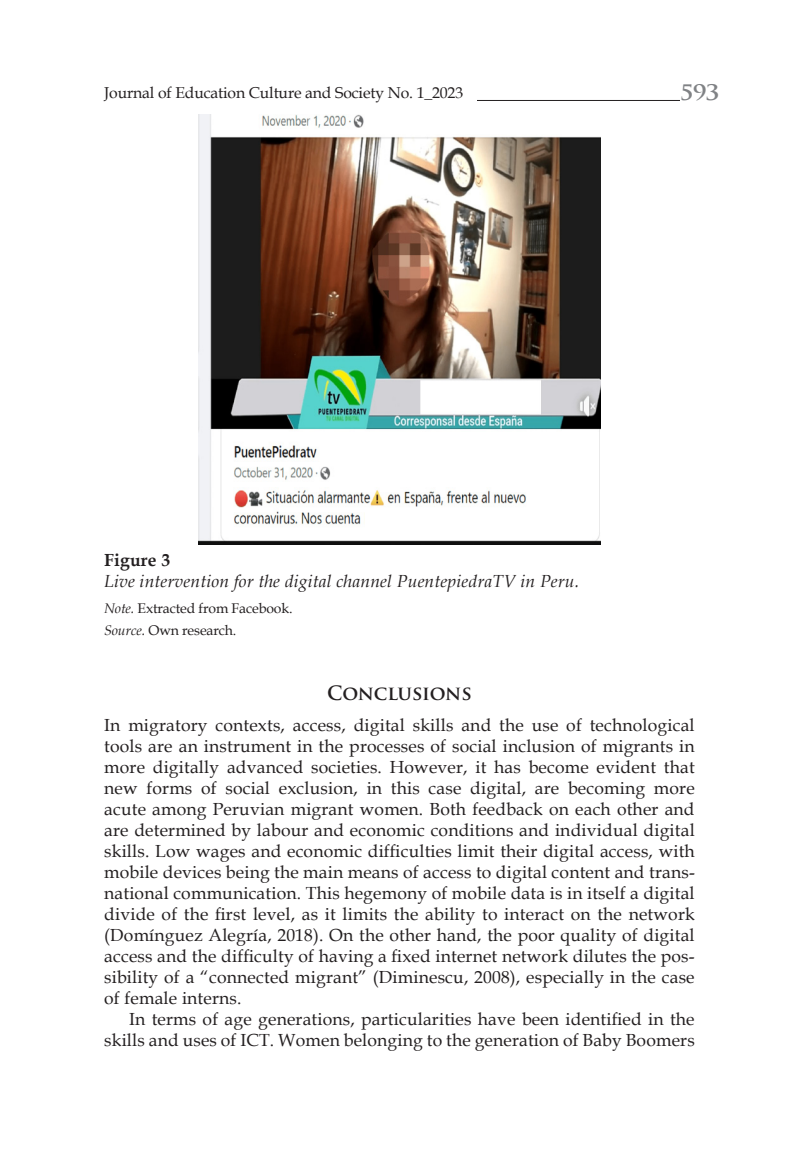
<style>
.page{position:relative;width:794px;height:1166px;background:#fff}
.page>*{position:absolute;margin:0;border:0;box-sizing:border-box;transform-origin:0 0}
.t1{font:700 24.5px "Trajan Pro";color:#808285}
.t2{font:700 19.25px "Trajan Pro";letter-spacing:-.01em;color:#231f20}
.t3{font:17.5px/21px "Book Antiqua";letter-spacing:.01em;color:#231f20;text-align:justify}
.t4{font:italic 17.5px "Book Antiqua";letter-spacing:.01em;color:#231f20}
.t5{font:700 17.5px "Book Antiqua";letter-spacing:.01em;color:#231f20}
.t6{font:15.75px "Book Antiqua";letter-spacing:-.01em;color:#231f20}
.t7{font:14px/21.7px "Book Antiqua";letter-spacing:-.01em;color:#231f20}
.s1{font-style:italic}
</style>
<div class="page">
<hr style="left:104px;top:100px;width:615px;height:1px;background:#231f20">
<div style="left:104px;top:87px;width:372px;height:20px;background:#fff"></div>
<div style="left:680px;top:82px;width:39px;height:27px;background:#fff"></div>
<img style="left:199px;top:114px;width:401px;height:430px">
<p class="t6" style="left:104px;top:82px;width:360px">Journal of Education Culture and Society No. 1_2023</p>
<h1 class="t1" style="left:680px;top:76px;width:41px">593</h1>
<p class="t5" style="left:104px;top:548px;width:67px">Figure 3</p>
<p class="t4" style="left:104px;top:568px;width:476px">Live intervention for the digital channel PuentepiedraTV in Peru.</p>
<p class="t7" style="left:104px;top:597px;width:190px"><span class="s1">Note.</span> Extracted from Facebook.<br><span class="s1">Source.</span> Own research.</p>
<p class="t2" style="left:327px;top:681px;width:146px">CONCLUSIONS</p>
<p class="t3" style="left:104px;top:714px;width:592px">In migratory contexts, access, digital skills and the use of technological tools are an instrument in the processes of social inclusion of migrants in more digitally advanced societies. However, it has become evident that new forms of social exclusion, in this case digital, are becoming more acute among Peruvian migrant women. Both feedback on each other and are determined by labour and economic conditions and individual digital skills. Low wages and economic difficulties limit their digital access, with mobile devices being the main means of access to digital content and trans&shy;national communication. This hegemony of mobile data is in itself a digital divide of the first level, as it limits the ability to interact on the network (Domínguez Alegría, 2018). On the other hand, the poor quality of digital access and the difficulty of having a fixed internet network dilutes the pos&shy;sibility of a “connected migrant” (Diminescu, 2008), especially in the case of female interns.</p>
<p class="t3" style="left:104px;top:1008px;width:592px;text-align:right">In terms of age generations, particularities have been identified in the skills and uses of ICT. Women belonging to the generation of Baby Boomers</p>
</div>
